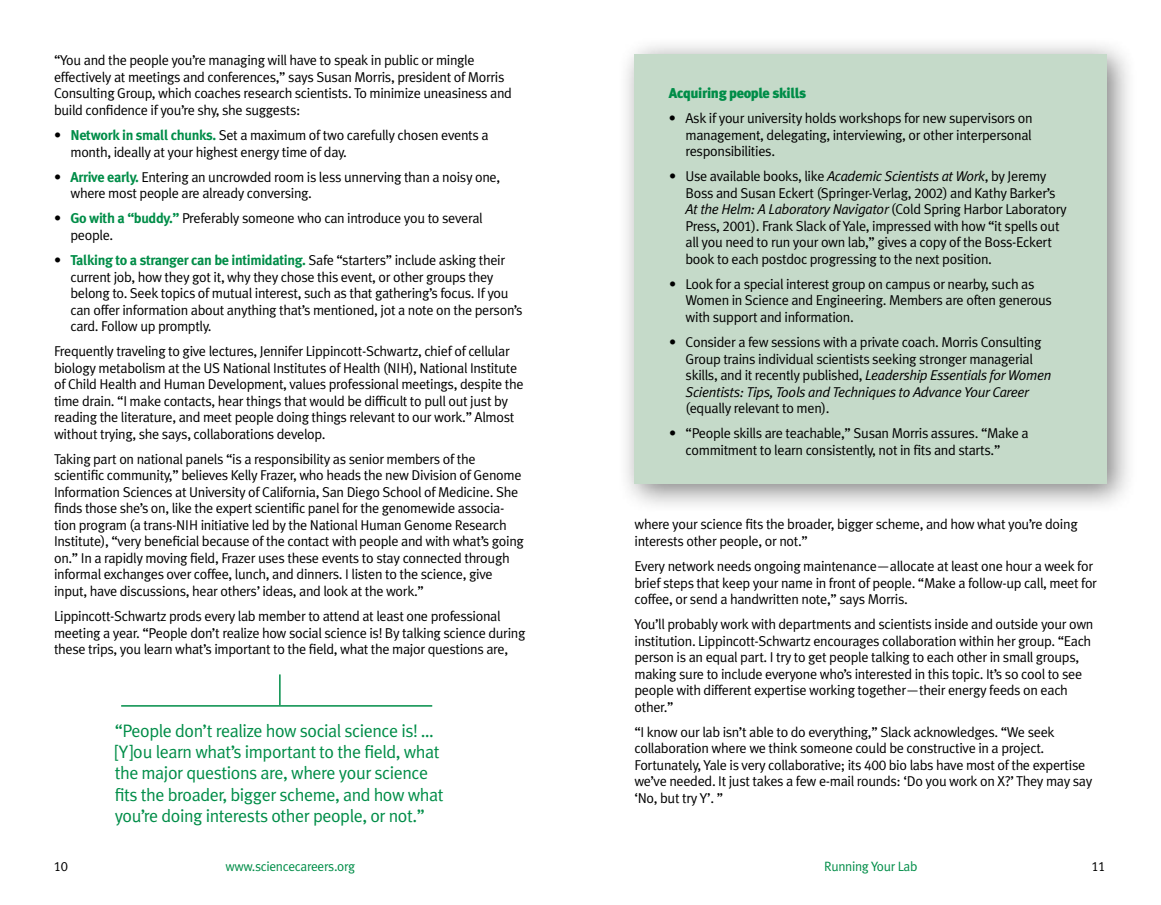
<style>
.page{position:relative;width:1161px;height:905px;background:#fff}
.page>*{position:absolute;margin:0;border:0;box-sizing:border-box;transform-origin:0 0}
.t1{font:18px/21px "Meta Plus Normal";letter-spacing:-.025em;color:#008d48}
.t2{font:14.25px/16.5px "Meta Plus Normal";letter-spacing:-.025em;color:#000}
.t3{font:700 14.25px "Meta Plus";letter-spacing:-.025em;color:#008d48}
.t4{font:900 14.25px "Meta Plus";letter-spacing:-.025em;color:#008d48}
.t5{font:13.5px "Meta Plus Normal";letter-spacing:-.025em;color:#008d48}
.t6{font:13.5px "Meta Plus Normal Caps";color:#000}
.s1{font-family:"Meta Plus";font-weight:700;color:#008d48}
.s2{font-family:"Meta Plus Normal";font-weight:400;color:#000}
.s3{font-style:italic}
.s4{font-family:"Meta Plus Normal Caps"}
</style>
<div class="page">
<hr style="left:121px;top:705px;width:311px;height:1px;background:#008d48">
<hr style="left:279px;top:674px;width:2px;height:31px;background:#008d48">
<div style="left:616px;top:35px;width:521px;height:477px;background:#000;opacity:.5"></div>
<div style="left:634px;top:54px;width:473px;height:429px;background:#c5dac9"></div>
<p class="t2" style="left:54px;top:52px;width:459px">“You and the people you’re managing will have to speak in public or mingle effectively at meetings and conferences,” says Susan Morris, president of Morris Consulting Group, which coaches research scientists. To minimize uneasiness and build confidence if you’re shy, she suggests:</p>
<p class="t2" style="left:71px;top:127px;width:420px;text-indent:-17px">• <span class="s1">Network in small chunks.</span> Set a maximum of two carefully chosen events a month, ideally at your highest energy time of day.</p>
<p class="t2" style="left:71px;top:168px;width:431px;text-indent:-17px">• <span class="s1">Arrive early.</span> Entering an uncrowded room is less unnerving than a noisy one, where most people are already conversing.</p>
<p class="t2" style="left:71px;top:210px;width:414px;text-indent:-17px">• <span class="s1">Go with a “buddy.”</span> Preferably someone who can introduce you to several people.</p>
<p class="t3" style="left:54px;top:252px;width:453px"><span class="s2">•</span> Talking to a stranger can be intimidating. <span class="s2">Safe “starters” include asking their</span></p>
<p class="t2" style="left:71px;top:268px;width:454px">current job, how they got it, why they chose this event, or other groups they belong to. Seek topics of mutual interest, such as that gathering’s focus. If you can offer information about anything that’s mentioned, jot a note on the person’s card. Follow up promptly.</p>
<p class="t2" style="left:54px;top:343px;width:471px">Frequently traveling to give lectures, Jennifer Lippincott-Schwartz, chief of cellular biology metabolism at the US National Institutes of Health (NIH), National Institute of Child Health and Human Development, values professional meetings, despite the time drain. “I make contacts, hear things that would be difficult to pull out just by reading the literature, and meet people doing things relevant to our work.” Almost without trying, she says, collaborations develop.</p>
<p class="t2" style="left:54px;top:450px;width:471px">Taking part on national panels “is a responsibility as senior members of the scientific community,” believes Kelly Frazer, who heads the new Division of Genome Information Sciences at University of California, San Diego School of Medicine. She finds those she’s on, like the expert scientific panel for the genomewide associa&shy;tion program (a trans-NIH initiative led by the National Human Genome Research Institute), “very beneficial because of the contact with people and with what’s going on.” In a rapidly moving field, Frazer uses these events to stay connected through informal exchanges over coffee, lunch, and dinners. I listen to the science, give input, have discussions, hear others’ ideas, and look at the work.”</p>
<p class="t2" style="left:54px;top:607px;width:473px">Lippincott-Schwartz prods every lab member to attend at least one professional meeting a year. “People don’t realize how social science is! By talking science during these trips, you learn what’s important to the field, what the major questions are,</p>
<p class="t1" style="left:115px;top:720px;width:330px">“People don’t realize how social science is! … [Y]ou learn what’s important to the field, what the major questions are, where your science fits the broader, bigger scheme, and how what you’re doing interests other people, or not.”</p>
<p class="t4" style="left:669px;top:85px;width:139px">Acquiring people skills</p>
<p class="t2" style="left:686px;top:110px;width:349px;text-align:justify;text-indent:-17px">• Ask if your university holds workshops for new supervisors on management, delegating, interviewing, or other interpersonal responsibilities.</p>
<p class="t2" style="left:686px;top:168px;width:383px;text-indent:-17px">• Use available books, like <span class="s3">Academic Scientists at Work</span>, by Jeremy Boss and Susan Eckert (Springer-Verlag, <span class="s4">2002</span>) and Kathy Barker’s <span class="s3">At the Helm: A Laboratory Navigator</span> (Cold Spring Harbor Laboratory Press, <span class="s4">2001</span>). Frank Slack of Yale, impressed with how “it spells out all you need to run your own lab,” gives a copy of the Boss-Eckert book to each postdoc progressing to the next position.</p>
<p class="t2" style="left:686px;top:275px;width:368px;text-indent:-17px">• Look for a special interest group on campus or nearby, such as<br>Women in Science and Engineering. Members are often generous with support and information.</p>
<p class="t2" style="left:686px;top:333px;width:367px;text-indent:-17px">• Consider a few sessions with a private coach. Morris Consulting Group trains individual scientists seeking stronger managerial skills, and it recently published, <span class="s3">Leadership Essentials for Women Scientists: Tips, Tools and Techniques to Advance Your Career</span></p>
<p class="t2" style="left:686px;top:399px;width:145px">(equally relevant to men).</p>
<p class="t2" style="left:686px;top:425px;width:345px;text-indent:-17px">• “People skills are teachable,” Susan Morris assures. “Make a commitment to learn consistently, not in fits and starts.”</p>
<p class="t2" style="left:634px;top:516px;width:445px">where your science fits the broader, bigger scheme, and how what you’re doing interests other people, or not.”</p>
<p class="t2" style="left:634px;top:557px;width:464px">Every network needs ongoing maintenance—allocate at least one hour a week for brief steps that keep your name in front of people. “Make a follow-up call, meet for coffee, or send a handwritten note,” says Morris.</p>
<p class="t2" style="left:634px;top:616px;width:461px">You’ll probably work with departments and scientists inside and outside your own institution. Lippincott-Schwartz encourages collaboration within her group. “Each person is an equal part. I try to get people talking to each other in small groups, making sure to include everyone who’s interested in this topic. It’s so cool to see people with different expertise working together—their energy feeds on each other.”</p>
<p class="t2" style="left:634px;top:723px;width:460px">“I know our lab isn’t able to do everything,” Slack acknowledges. “We seek collaboration where we think someone could be constructive in a project.<br>Fortunately, Yale is very collaborative; its <span class="s4">400</span> bio labs have most of the expertise we’ve needed. It just takes a few e-mail rounds: ‘Do you work on X?’ They may say ‘No, but try Y’. ”</p>
<p class="t6" style="left:54px;top:858px;width:16px">10</p>
<p class="t5" style="left:225px;top:858px;width:131px">www.sciencecareers.org</p>
<p class="t5" style="left:824px;top:858px;width:95px">Running Your Lab</p>
<p class="t6" style="left:1091px;top:858px;width:16px">11</p>
</div>
